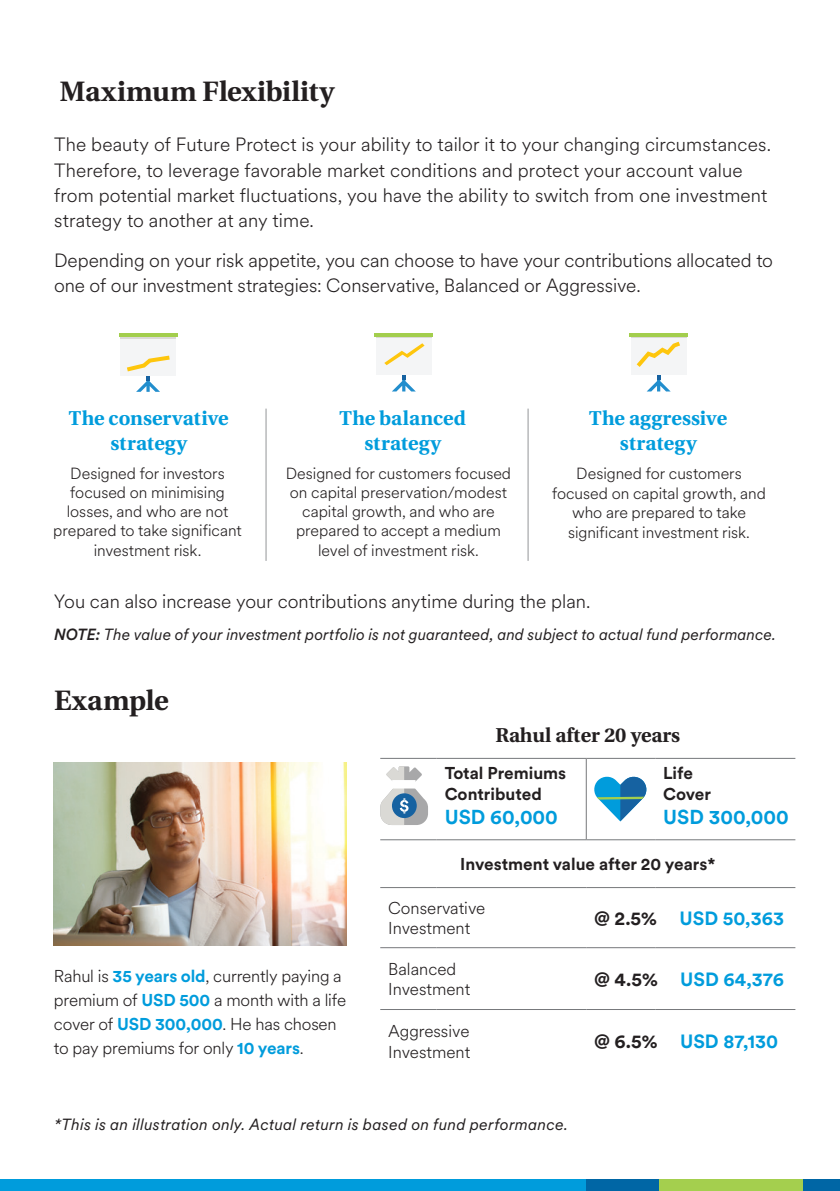
<style>
.page{position:relative;width:840px;height:1191px;background:#fff}
.page>*{position:absolute;margin:0;border:0;box-sizing:border-box;transform-origin:0 0}
.t1{font:700 28px "Utopia";letter-spacing:.01em;color:#231f20}
.t2{font:700 20px/24px "Utopia";letter-spacing:.01em;color:#009cdc;text-align:center}
.t3{font:700 20px "Met Life Circular";color:#009cdc}
.t4{font:700 20px "Utopia";color:#231f20}
.t5{font:300 19px/25.4px "Met Life Circular";color:#231f20}
.t6{font:700 19px "Met Life Circular";color:#009cdc}
.t7{font:300 17px/24px "Met Life Circular";letter-spacing:-.01em;color:#231f20}
.t8{font:700 17px/20.4px "Met Life Circular";color:#231f20}
.t9{font:300 16px/19.2px "Met Life Circular";letter-spacing:-.005em;color:#231f20;text-align:center}
.t10{font:italic 16px "Met Life Circular";letter-spacing:.01em;color:#231f20}
.s1{font-weight:500}
.s2{font-weight:700;color:#009cdc}
.s3{color:#231f20}
</style>
<div class="page">
<div style="left:120px;top:337px;width:55px;height:39px;background:#f4f5f6"></div>
<hr style="left:120px;top:337px;width:55px;height:1px;background:#dad9d5">
<hr style="left:119px;top:334px;width:58px;height:3px;background:#a3ce4d">
<svg style="left:127px;top:355px;width:43px;height:37px"></svg>
<svg style="left:392px;top:375px;width:23px;height:16px"></svg>
<div style="left:376px;top:336px;width:55px;height:39px;background:#f4f5f6"></div>
<hr style="left:376px;top:336px;width:55px;height:2px;background:#dad9d5">
<hr style="left:374px;top:333px;width:58px;height:3px;background:#a3ce4d">
<svg style="left:384px;top:343px;width:40px;height:22px"></svg>
<div style="left:630px;top:336px;width:55px;height:39px;background:#f4f5f6"></div>
<hr style="left:630px;top:336px;width:55px;height:2px;background:#dad9d5">
<hr style="left:629px;top:333px;width:58px;height:3px;background:#a3ce4d">
<svg style="left:636px;top:341px;width:44px;height:50px"></svg>
<hr style="left:265px;top:408px;width:1px;height:153px;background:#939598">
<hr style="left:527px;top:408px;width:1px;height:153px;background:#939598">
<div style="left:586px;top:1179px;width:253px;height:12px;background:#a4cf4e"></div>
<div style="left:0;top:1179px;width:658px;height:12px;background:#009cdc"></div>
<div style="left:586px;top:1179px;width:72px;height:12px;background:#0066a5"></div>
<div style="left:803px;top:1179px;width:36px;height:12px;background:#0066a5"></div>
<img style="left:54px;top:762px;width:292px;height:183px">
<hr style="left:380px;top:758px;width:56px;height:1px;background:#76787b">
<hr style="left:436px;top:758px;width:150px;height:1px;background:#76787b">
<hr style="left:586px;top:758px;width:69px;height:1px;background:#76787b">
<hr style="left:655px;top:758px;width:140px;height:1px;background:#76787b">
<hr style="left:380px;top:839px;width:56px;height:1px;background:#76787b">
<hr style="left:436px;top:839px;width:150px;height:1px;background:#76787b">
<hr style="left:586px;top:839px;width:69px;height:1px;background:#76787b">
<hr style="left:655px;top:839px;width:140px;height:1px;background:#76787b">
<hr style="left:380px;top:887px;width:56px;height:1px;background:#76787b">
<hr style="left:436px;top:887px;width:150px;height:1px;background:#76787b">
<hr style="left:586px;top:887px;width:69px;height:1px;background:#76787b">
<hr style="left:655px;top:887px;width:140px;height:1px;background:#76787b">
<hr style="left:380px;top:947px;width:56px;height:1px;background:#76787b">
<hr style="left:436px;top:947px;width:150px;height:1px;background:#76787b">
<hr style="left:586px;top:947px;width:69px;height:1px;background:#76787b">
<hr style="left:655px;top:947px;width:140px;height:1px;background:#76787b">
<hr style="left:380px;top:1009px;width:56px;height:1px;background:#76787b">
<hr style="left:436px;top:1009px;width:150px;height:1px;background:#76787b">
<hr style="left:586px;top:1009px;width:69px;height:1px;background:#76787b">
<hr style="left:655px;top:1009px;width:140px;height:1px;background:#76787b">
<hr style="left:585px;top:758px;width:1px;height:81px;background:#76787b">
<svg style="left:380px;top:766px;width:48px;height:59px"></svg>
<div style="left:392px;top:780px;width:23px;height:8px;background:#fff"></div>
<svg style="left:594px;top:776px;width:53px;height:45px"></svg>
<svg style="left:839px;top:1179px;width:1px;height:12px"></svg>
<h1 class="t1" style="left:60px;top:75px;width:276px">Maximum Flexibility</h1>
<p class="t5" style="left:54px;top:131px;width:718px">The beauty of Future Protect is your ability to tailor it to your changing circumstances.<br>Therefore, to leverage favorable market conditions and protect your account value from potential market fluctuations, you have the ability to switch from one investment strategy to another at any time.</p>
<p class="t5" style="left:54px;top:247px;width:720px">Depending on your risk appetite, you can choose to have your contributions allocated to one of our investment strategies: Conservative, Balanced or Aggressive.</p>
<p class="t2" style="left:69px;top:407px;width:161px">The conservative strategy</p>
<p class="t2" style="left:339px;top:407px;width:128px">The balanced strategy</p>
<p class="t2" style="left:589px;top:407px;width:139px">The aggressive strategy</p>
<p class="t9" style="left:53px;top:463px;width:190px">Designed for investors focused on minimising losses, and who are not prepared to take significant investment risk.</p>
<p class="t9" style="left:286px;top:463px;width:227px">Designed for customers focused on capital preservation/modest capital growth, and who are prepared to accept a medium level of investment risk.</p>
<p class="t9" style="left:551px;top:463px;width:215px;line-height:19.8px">Designed for customers focused on capital growth, and who are prepared to take significant investment risk.</p>
<p class="t5" style="left:54px;top:588px;width:537px">You can also increase your contributions anytime during the plan.</p>
<p class="t10" style="left:54px;top:624px;width:723px"><span class="s1">NOTE:</span> The value of your investment portfolio is not guaranteed, and subject to actual fund performance.</p>
<h1 class="t1" style="left:54px;top:684px;width:116px">Example</h1>
<p class="t7" style="left:54px;top:963px;width:293px">Rahul is <span class="s2">35 years old</span>, currently paying a premium of <span class="s2">USD 500</span> a month with a life cover of <span class="s2">USD 300,000</span>. He has chosen to pay premiums for only <span class="s2">10 years</span>.</p>
<p class="t4" style="left:495px;top:723px;width:186px">Rahul after 20 years</p>
<p class="t8" style="left:444px;top:762px;width:123px">Total Premiums<br>Contributed</p>
<p class="t3" style="left:444px;top:802px;width:115px">USD 60,000</p>
<p class="t8" style="left:663px;top:762px;width:49px">Life<br>Cover</p>
<p class="t3" style="left:663px;top:802px;width:127px">USD 300,000</p>
<p class="t8" style="left:460px;top:853px;width:256px">Investment value after 20 years*</p>
<p class="t7" style="left:388px;top:897px;width:98px;line-height:20.4px">Conservative<br>Investment</p>
<p class="t6" style="left:594px;top:905px;width:191px"><span class="s3">@ 2.5%</span> USD 50,363</p>
<p class="t7" style="left:388px;top:958px;width:83px;line-height:20.4px">Balanced<br>Investment</p>
<p class="t6" style="left:594px;top:966px;width:191px"><span class="s3">@ 4.5%</span> USD 64,376</p>
<p class="t7" style="left:388px;top:1020px;width:83px;line-height:20.4px">Aggressive<br>Investment</p>
<p class="t6" style="left:594px;top:1028px;width:185px"><span class="s3">@ 6.5%</span> USD 87,130</p>
<p class="t10" style="left:54px;top:1113px;width:515px">*This is an illustration only. Actual return is based on fund performance.</p>
</div>
